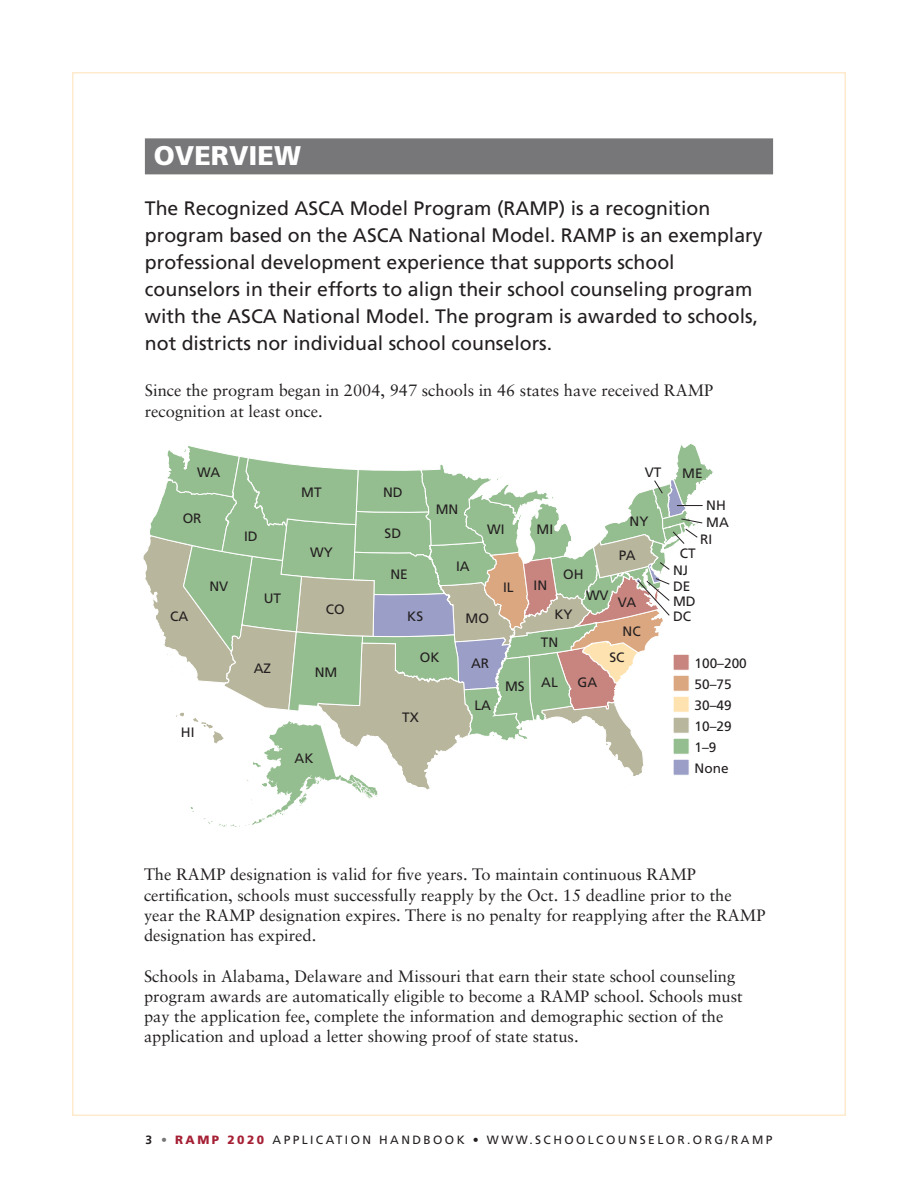
<style>
.page{position:relative;width:918px;height:1188px;background:#fff}
.page>*{position:absolute;margin:0;border:0;box-sizing:border-box;transform-origin:0 0}
.Section_Bar{font:900 27px "Frutiger";color:#fff}
.Frutiger_Subhead{font:19.5px/27px "Frutiger";color:#231f20}
.Body_No_Indent{font:16.5px/20.2px "Sabon";color:#231f20}
.t1{font:13.65px/21px "Frutiger";color:#231f20}
.t2{font:12px "Frutiger";letter-spacing:.2em;color:#231f20}
.s1{font-weight:700}
.s2{color:#77777a}
.s3{font-weight:900;color:#a62035}
</style>
<div class="page">
<div style="left:145px;top:138px;width:628px;height:36px;background:#77777a"></div>
<svg style="left:143px;top:444px;width:570px;height:383px"></svg>
<p class="Section_Bar" style="left:154px;top:140px;width:149px">OVERVIEW</p>
<p class="Frutiger_Subhead" style="left:145px;top:195px;width:619px">The Recognized ASCA Model Program (RAMP) is a recognition program based on the ASCA National Model. RAMP is an exemplary professional development experience that supports school counselors in their efforts to align their school counseling program with the ASCA National Model. The program is awarded to schools, not districts nor individual school counselors.</p>
<p class="Body_No_Indent" style="left:145px;top:380px;width:570px">Since the program began in 2004, 947 schools in 46 states have received RAMP recognition at least once.</p>
<p class="t1" style="left:197px;top:462px;width:25px">WA</p>
<p class="t1" style="left:645px;top:462px;width:18px">VT</p>
<p class="t1" style="left:682px;top:462px;width:22px">ME</p>
<p class="t1" style="left:301px;top:482px;width:22px">MT</p>
<p class="t1" style="left:383px;top:482px;width:21px">ND</p>
<p class="t1" style="left:183px;top:508px;width:20px">OR</p>
<p class="t1" style="left:244px;top:526px;width:15px">ID</p>
<p class="t1" style="left:385px;top:523px;width:18px">SD</p>
<p class="t1" style="left:436px;top:498px;width:24px">MN</p>
<p class="t1" style="left:487px;top:519px;width:19px">WI</p>
<p class="t1" style="left:537px;top:519px;width:18px">MI</p>
<p class="t1" style="left:630px;top:511px;width:20px">NY</p>
<p class="t1" style="left:706px;top:495px;width:21px">NH</p>
<p class="t1" style="left:706px;top:512px;width:24px">MA</p>
<p class="t1" style="left:700px;top:528px;width:14px">RI</p>
<p class="t1" style="left:170px;top:606px;width:20px">CA</p>
<p class="t1" style="left:209px;top:576px;width:20px">NV</p>
<p class="t1" style="left:181px;top:722px;width:15px">HI</p>
<p class="t1" style="left:264px;top:588px;width:19px">UT</p>
<p class="t1" style="left:254px;top:658px;width:19px">AZ</p>
<p class="t1" style="left:310px;top:541px;width:24px">WY</p>
<p class="t1" style="left:326px;top:599px;width:20px">CO</p>
<p class="t1" style="left:315px;top:662px;width:24px">NM</p>
<p class="t1" style="left:295px;top:748px;width:20px">AK</p>
<p class="t1" style="left:390px;top:564px;width:19px">NE</p>
<p class="t1" style="left:407px;top:606px;width:17px">KS</p>
<p class="t1" style="left:420px;top:647px;width:21px">OK</p>
<p class="t1" style="left:456px;top:556px;width:15px">IA</p>
<p class="t1" style="left:466px;top:607px;width:25px">MO</p>
<p class="t1" style="left:471px;top:653px;width:20px">AR</p>
<p class="t1" style="left:503px;top:577px;width:12px">IL</p>
<p class="t1" style="left:534px;top:574px;width:15px">IN</p>
<p class="t1" style="left:563px;top:564px;width:22px">OH</p>
<p class="t1" style="left:554px;top:604px;width:20px">KY</p>
<p class="t1" style="left:586px;top:585px;width:24px">WV</p>
<p class="t1" style="left:619px;top:544px;width:18px">PA</p>
<p class="t1" style="left:618px;top:592px;width:20px">VA</p>
<p class="t1" style="left:541px;top:631px;width:19px">TN</p>
<p class="t1" style="left:609px;top:618px;width:33px;line-height:26.7px;text-indent:13px">NC<br>SC</p>
<p class="t1" style="left:680px;top:543px;width:17px">CT</p>
<p class="t1" style="left:673px;top:560px;width:17px">NJ</p>
<p class="t1" style="left:673px;top:575px;width:19px">DE</p>
<p class="t1" style="left:673px;top:594px;width:24px;line-height:15.1px">MD<br>DC</p>
<p class="t1" style="left:695px;top:652px;width:54px">100–200</p>
<p class="t1" style="left:402px;top:707px;width:18px">TX</p>
<p class="t1" style="left:474px;top:694px;width:18px">LA</p>
<p class="t1" style="left:505px;top:674px;width:54px">MS AL</p>
<p class="t1" style="left:578px;top:672px;width:21px">GA</p>
<p class="t1" style="left:695px;top:673px;width:39px">50–75<br>30–49<br>10–29<br>1–9<br>None</p>
<p class="Body_No_Indent" style="left:144px;top:864px;width:623px">The RAMP designation is valid for five years. To maintain continuous RAMP certification, schools must successfully reapply by the Oct. 15 deadline prior to the year the RAMP designation expires. There is no penalty for reapplying after the RAMP designation has expired.</p>
<p class="Body_No_Indent" style="left:144px;top:966px;width:600px">Schools in Alabama, Delaware and Missouri that earn their state school counseling program awards are automatically eligible to become a RAMP school. Schools must pay the application fee, complete the information and demographic section of the application and upload a letter showing proof of state status.</p>
<p class="t1" style="left:605px;top:961px;width:17px">PR</p>
<p class="t2" style="left:146px;top:1133px;width:628px"><span class="s1">3</span> <span class="s2">•</span> <span class="s3">RAMP 2020</span> APPLICATION HANDBOOK • WWW. SCHOOLCOUNSELOR. ORG/RAMP</p>
</div>
